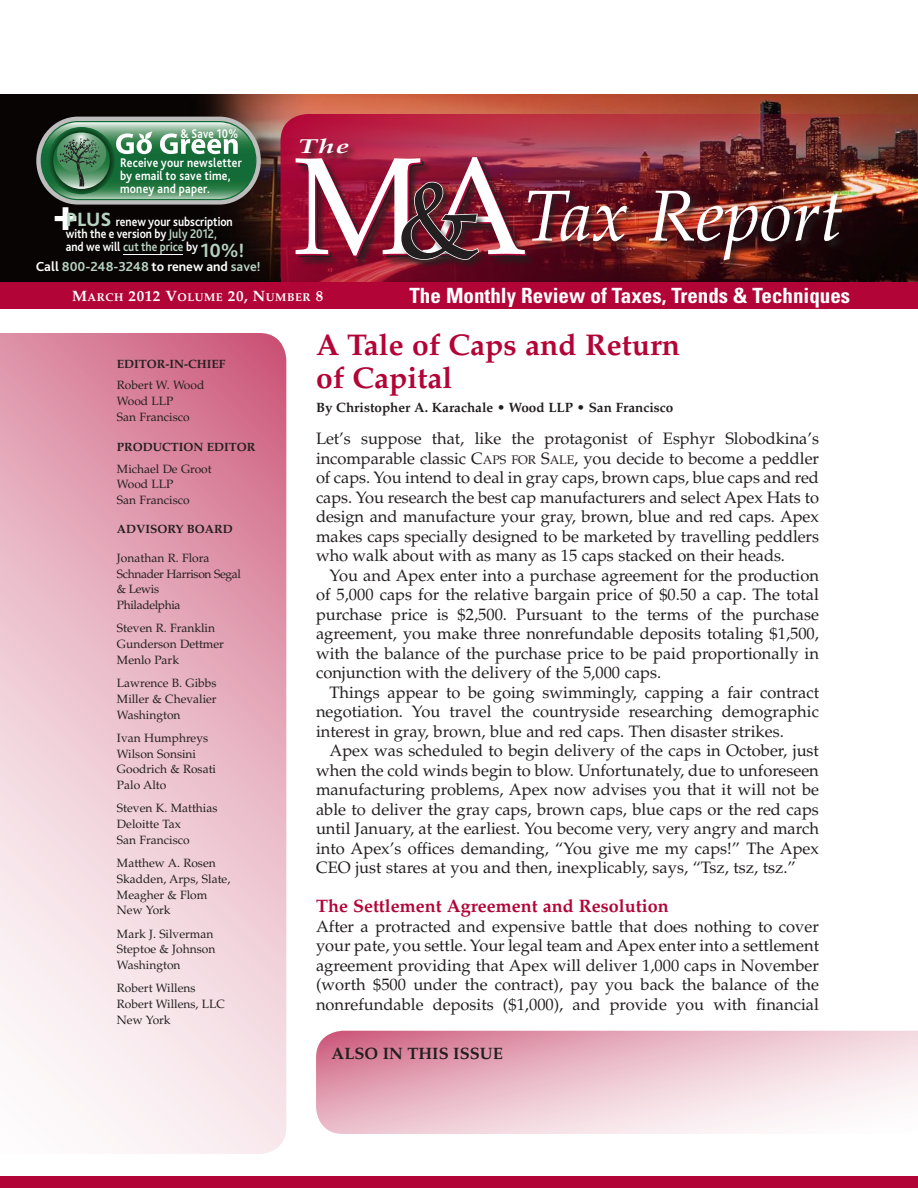
<style>
.page{position:relative;width:918px;height:1188px;background:#fff}
.page>*{position:absolute;margin:0;border:0;box-sizing:border-box;transform-origin:0 0}
.t1{font:138px "Palatino";color:#fff}
.t2{font:italic 72px "Palatino";color:#fff}
.t3{font:800 45.9px "Bliss 2";color:#fff}
.t4{font:700 30px/33px "Palatino";color:#b30437}
.t5{font:700 condensed 21px "Univers";color:#fff}
.t6{font:italic 700 20.25px "Palatino";color:#fff;scale:1.47 1}
.t7{font:700 18px "Palatino";color:#b30437}
.t8{font:16.5px/19.5px "Palatino";color:#231f20;text-align:justify}
.t9{font:700 16.5px "Palatino";color:#231f20}
.t10{font:700 13.8px "Bliss 2";color:#b6d1bf}
.t11{font:700 13.5px "Palatino";color:#231f20}
.t12{font:700 13.2px/12.9px "Bliss 2";color:#fff;scale:.87 1}
.t13{font:700 13.2px/12.6px "Bliss 2";letter-spacing:.02em;color:#fff;scale:.87 1}
.t14{font:700 13.2px "Bliss 2";color:#fff;scale:.83 1}
.t15{font:12px/15.8px "Palatino";color:#231f20}
.t16{font:12px/15.8px "Palatino";letter-spacing:-.03em;color:#231f20}
.t17{font:700 12px "Palatino";color:#231f20}
.t18{font:700 11.25px "Palatino";letter-spacing:.045em;color:#fff}
.s1{font-weight:800;font-size:20.1px;color:#b6d1bf}
.s2{color:#b6d1bf}
.s3{font-size:20.1px;color:#b6d1bf}
.s4{color:#fff}
.s5{font-size:108px;color:#231f20}
.s6{font-size:15px}
.s7{font-style:inherit}
.s8{font-size:12.3px}
</style>
<div class="page">
<svg style="left:0;top:333px;width:286px;height:821px;background:#eabdca"></svg>
<svg style="left:316px;top:1031px;width:602px;height:103px;background:#edc6d1"></svg>
<div style="left:0;top:1177px;width:918px;height:11px;background:#b30437"></div>
<img style="left:0;top:95px;width:918px;height:187px">
<div style="left:0;top:282px;width:918px;height:27px;background:#b30437"></div>
<img style="left:280px;top:114px;width:638px;height:168px">
<div style="left:300px;top:138px;width:58px;height:25px;background:#231f20;opacity:.75"></div>
<div style="left:528px;top:189px;width:324px;height:80px;background:#231f20;opacity:.75"></div>
<hr style="left:123px;top:254px;width:60px;height:1px;background:#fff">
<svg style="left:36px;top:117px;width:225px;height:88px;background:#588968"></svg>
<div style="left:298px;top:159px;width:239px;height:109px;background:#231f20;opacity:.75"></div>
<div style="left:400px;top:181px;width:88px;height:88px;background:#231f20;opacity:.75"></div>
<img style="left:400px;top:181px;width:80px;height:80px">
<p class="t14" style="left:181px;top:125px;width:71px">&amp; Save 10%</p>
<p class="t13" style="left:120px;top:156px;width:142px">Receive your newsletter by email to save time, money and paper.</p>
<h3 class="t3" style="left:53px;top:186px;width:27px">+</h3>
<p class="t12" style="left:66px;top:214px;width:207px"><span class="s1">PLUS</span> renew your subscription with the e version by <span class="s2">July 2012,<br></span>and we will <span class="s2">cut the price</span> by <span class="s3">10%!</span></p>
<p class="t10" style="left:36px;top:258px;width:226px"><span class="s4">Call</span> 800-248-3248 <span class="s4">to renew and</span> save!</p>
<p class="t6" style="left:299px;top:135px;width:36px">The</p>
<h1 class="t1" style="left:293px;top:126px;width:236px">M A<span class="s5">&amp;</span></h1>
<h2 class="t2" style="left:524px;top:174px;width:321px">Tax Report</h2>
<p class="t18" style="left:72px;top:290px;width:253px"><span class="s6">M</span>ARCH <span class="s6">2012 V</span>OLUME <span class="s6">20, N</span>UMBER <span class="s6">8</span></p>
<p class="t5" style="left:409px;top:282px;width:442px">The Monthly Review of Taxes, Trends &amp; Techniques</p>
<p class="t17" style="left:117px;top:357px;width:110px">EDITOR-IN-CHIEF</p>
<p class="t15" style="left:117px;top:378px;width:89px">Robert W. Wood<br>Wood LLP<br>San Francisco</p>
<p class="t17" style="left:117px;top:440px;width:18px">Prod</p>
<p class="t17" style="left:153px;top:440px;width:19px">uction</p>
<p class="t17" style="left:207px;top:440px;width:17px">Editor</p>
<p class="t15" style="left:117px;top:461px;width:96px">Michael De Groot<br>Wood LLP<br>San Francisco</p>
<p class="t17" style="left:117px;top:522px;width:89px">Advisory Board</p>
<p class="t16" style="left:117px;top:550px;width:125px">Jonathan R. Flora<br>Schnader Harrison Segal &amp; Lewis<br>Philadelphia</p>
<p class="t15" style="left:117px;top:621px;width:109px">Steven R. Franklin<br>Gunderson Dettmer<br>Menlo Park</p>
<p class="t15" style="left:117px;top:675px;width:101px;text-align:justify">Lawrence B. Gibbs Miller &amp; Chevalier Washington</p>
<p class="t15" style="left:117px;top:730px;width:101px">Ivan Humphreys<br>Wilson Sonsini<br>Goodrich &amp; Rosati<br>Palo Alto</p>
<p class="t15" style="left:117px;top:801px;width:102px">Steven K. Matthias<br>Deloitte Tax<br>San Francisco</p>
<p class="t15" style="left:117px;top:855px;width:115px">Matthew A. Rosen<br>Skadden, Arps, Slate,<br>Meagher &amp; Flom<br>New York</p>
<p class="t15" style="left:117px;top:926px;width:100px">Mark J. Silverman<br>Steptoe &amp; Johnson<br>Washington</p>
<p class="t15" style="left:117px;top:981px;width:110px">Robert Willens<br>Robert Willens, LLC<br>New York</p>
<h3 class="t4" style="left:316px;top:329px;width:366px">A Tale of Caps and Return of Capital</h3>
<p class="t11" style="left:316px;top:400px;width:359px">By Christopher A. Karachale • Wood LLP • San Francisco</p>
<p class="t8" style="left:316px;top:429px;width:505px">Let’s suppose that, like the protagonist of Esphyr Slobodkina’s incomparable classic <span class="s7">C</span><span class="s8">APS FOR</span> <span class="s7">S</span><span class="s8">ALE</span><span class="s7">,</span> you decide to become a peddler of caps. You intend to deal in gray caps, brown caps, blue caps and red caps. You research the best cap manufacturers and select Apex Hats to design and manufacture your gray, brown, blue and red caps. Apex makes caps specially designed to be marketed by travelling peddlers who walk about with as many as 15 caps stacked on their heads.</p>
<p class="t8" style="left:316px;top:565px;width:505px;text-indent:13px">You and Apex enter into a purchase agreement for the production of 5,000 caps for the relative bargain price of $0.50 a cap. The total purchase price is $2,500. Pursuant to the terms of the purchase agreement, you make three nonrefundable deposits totaling $1,500, with the balance of the purchase price to be paid proportionally in conjunction with the delivery of the 5,000 caps.</p>
<p class="t8" style="left:316px;top:682px;width:505px;text-indent:13px">Things appear to be going swimmingly, capping a fair contract negotiation. You travel the countryside researching demographic interest in gray, brown, blue and red caps. Then disaster strikes.</p>
<p class="t8" style="left:316px;top:741px;width:505px;text-indent:13px">Apex was scheduled to begin delivery of the caps in October, just when the cold winds begin to blow. Unfortunately, due to unforeseen manufacturing problems, Apex now advises you that it will not be able to deliver the gray caps, brown caps, blue caps or the red caps until January, at the earliest. You become very, very angry and march into Apex’s offices demanding, “You give me my caps!” The Apex CEO just stares at you and then, inexplicably, says, “Tsz, tsz, tsz.”</p>
<p class="t7" style="left:316px;top:895px;width:354px">The Settlement Agreement and Resolution</p>
<p class="t8" style="left:316px;top:916px;width:505px">After a protracted and expensive battle that does nothing to cover your pate, you settle. Your legal team and Apex enter into a settlement agreement providing that Apex will deliver 1,000 caps in November (worth $500 under the contract), pay you back the balance of the nonrefundable deposits ($1,000), and provide you with financial</p>
<p class="t9" style="left:332px;top:1044px;width:140px">ALSO IN THIS ISSU</p>
<p class="t9" style="left:493px;top:1044px;width:12px">E</p>
</div>
